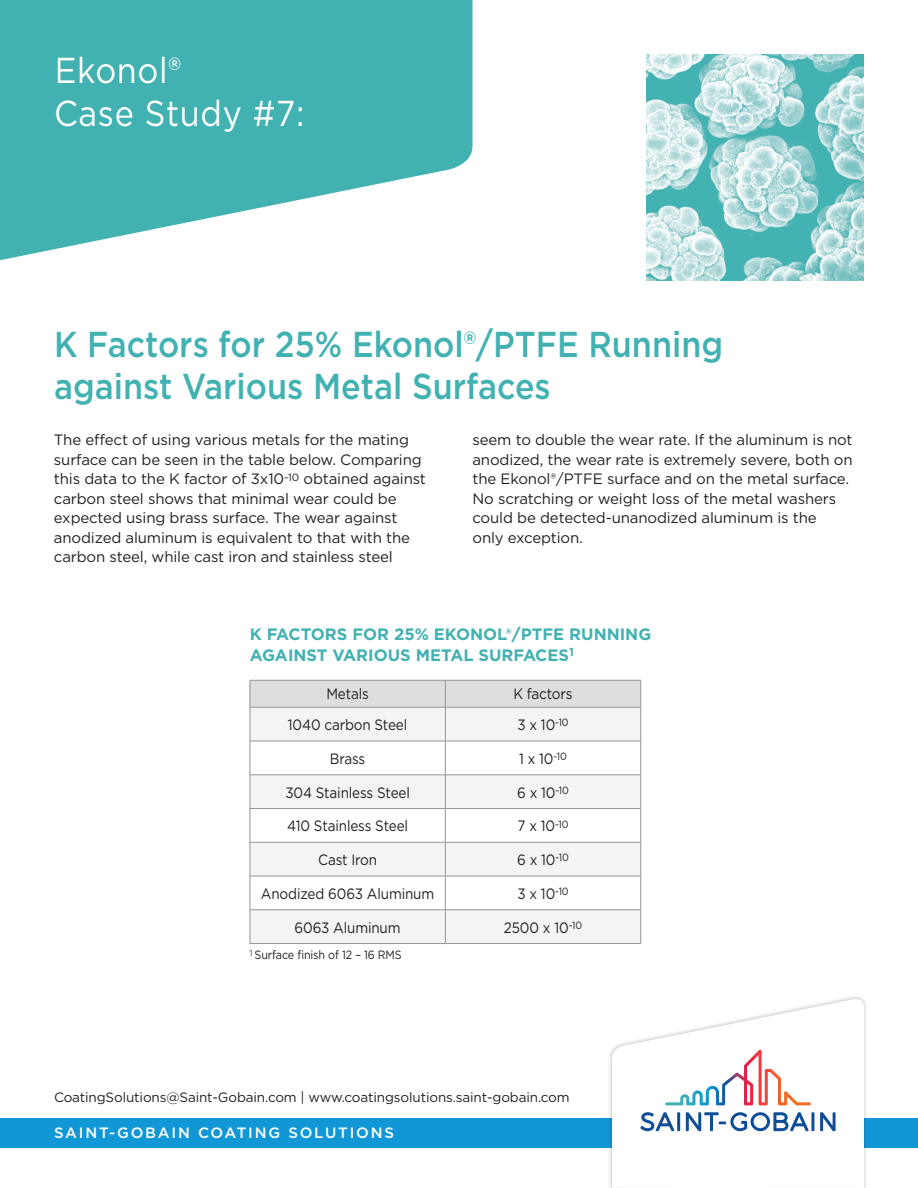
<style>
.page{position:relative;width:918px;height:1188px;background:#fff}
.page>*{position:absolute;margin:0;border:0;box-sizing:border-box;transform-origin:0 0}
.t1{font:500 36px/42px "Gotham";color:#42b1b2;scale:.9 1}
.t2{font:36px "Gotham";letter-spacing:.02em;color:#fff;scale:.9 1}
.t3{font:700 16.5px/21px "Gotham";color:#42b1b2}
.t4{font:15px/19.5px "Gotham";letter-spacing:-.01em;color:#231f20}
.t5{font:15px "Gotham";letter-spacing:-.01em;color:#231f20;scale:.9 1}
.t6{font:500 15px "Gotham";letter-spacing:.12em;color:#fff}
.t7{font:13.5px "Gotham";letter-spacing:-.01em;color:#231f20}
.t8{font:12px "Gotham";letter-spacing:-.01em;color:#231f20;scale:.9 1}
</style>
<div class="page">
<svg style="left:0;top:0;width:472px;height:261px;fill:#42b1b2"></svg>
<img style="left:646px;top:54px;width:218px;height:227px">
<div style="left:0;top:1118px;width:918px;height:30px;background:#1197d6"></div>
<div style="left:608px;top:995px;width:260px;height:193px;background:#231f20;opacity:.3"></div>
<svg style="left:612px;top:999px;width:252px;height:189px"></svg>
<svg style="left:640px;top:1112px;width:34px;height:19px"></svg>
<hr style="left:677px;top:1112px;width:3px;height:19px;background:#0f4d96">
<svg style="left:686px;top:1112px;width:123px;height:19px"></svg>
<hr style="left:811px;top:1112px;width:3px;height:19px;background:#0f4d96">
<svg style="left:820px;top:1112px;width:16px;height:19px"></svg>
<svg style="left:665px;top:1050px;width:146px;height:55px"></svg>
<div style="left:251px;top:708px;width:390px;height:235px;background:#f3f4f4"></div>
<svg style="left:251px;top:742px;width:390px;height:168px"></svg>
<hr style="left:250px;top:707px;width:195px;height:1px;background:#939598">
<hr style="left:250px;top:707px;width:1px;height:34px;background:#939598">
<hr style="left:445px;top:707px;width:196px;height:1px;background:#939598">
<hr style="left:445px;top:707px;width:1px;height:34px;background:#939598">
<hr style="left:250px;top:741px;width:195px;height:1px;background:#939598">
<hr style="left:250px;top:741px;width:1px;height:34px;background:#939598">
<hr style="left:445px;top:741px;width:196px;height:1px;background:#939598">
<hr style="left:445px;top:741px;width:1px;height:34px;background:#939598">
<hr style="left:250px;top:775px;width:195px;height:1px;background:#939598">
<hr style="left:250px;top:775px;width:1px;height:33px;background:#939598">
<hr style="left:445px;top:775px;width:196px;height:1px;background:#939598">
<hr style="left:445px;top:775px;width:1px;height:33px;background:#939598">
<hr style="left:250px;top:808px;width:195px;height:1px;background:#939598">
<hr style="left:250px;top:809px;width:1px;height:33px;background:#939598">
<hr style="left:445px;top:808px;width:196px;height:1px;background:#939598">
<hr style="left:445px;top:809px;width:1px;height:33px;background:#939598">
<hr style="left:250px;top:842px;width:195px;height:1px;background:#939598">
<hr style="left:250px;top:842px;width:1px;height:34px;background:#939598">
<hr style="left:445px;top:842px;width:196px;height:1px;background:#939598">
<hr style="left:445px;top:842px;width:1px;height:34px;background:#939598">
<hr style="left:250px;top:876px;width:195px;height:1px;background:#939598">
<hr style="left:250px;top:876px;width:1px;height:34px;background:#939598">
<hr style="left:445px;top:876px;width:196px;height:1px;background:#939598">
<hr style="left:445px;top:876px;width:1px;height:34px;background:#939598">
<hr style="left:250px;top:910px;width:195px;height:1px;background:#939598">
<hr style="left:250px;top:910px;width:1px;height:33px;background:#939598">
<hr style="left:445px;top:910px;width:196px;height:1px;background:#939598">
<hr style="left:445px;top:910px;width:1px;height:33px;background:#939598">
<hr style="left:250px;top:943px;width:195px;height:1px;background:#939598">
<hr style="left:445px;top:943px;width:196px;height:1px;background:#939598">
<svg style="left:250px;top:680px;width:392px;height:27px;background:#d9dadc"></svg>
<hr style="left:641px;top:707px;width:1px;height:34px;background:#939598">
<hr style="left:641px;top:741px;width:1px;height:34px;background:#939598">
<hr style="left:641px;top:775px;width:1px;height:34px;background:#939598">
<hr style="left:641px;top:809px;width:1px;height:33px;background:#939598">
<hr style="left:641px;top:842px;width:1px;height:34px;background:#939598">
<hr style="left:641px;top:876px;width:1px;height:34px;background:#939598">
<hr style="left:641px;top:910px;width:1px;height:33px;background:#939598">
<h1 class="t2" style="left:55px;top:47px;width:142px">Ekonol®</h1>
<h1 class="t2" style="left:54px;top:90px;width:280px">Case Study #7:</h1>
<h1 class="t1" style="left:54px;top:323px;width:745px">K Factors for 25% Ekonol®/PTFE Running against Various Metal Surfaces</h1>
<p class="t4" style="left:54px;top:430px;width:374px">The effect of using various metals for the mating surface can be seen in the table below. Comparing this data to the K factor of 3x10<sup>-10</sup> obtained against carbon steel shows that minimal wear could be expected using brass surface. The wear against anodized aluminum is equivalent to that with the carbon steel, while cast iron and stainless steel</p>
<p class="t4" style="left:472px;top:430px;width:382px">seem to double the wear rate. If the aluminum is not anodized, the wear rate is extremely severe, both on the Ekonol®/PTFE surface and on the metal surface.<br>No scratching or weight loss of the metal washers could be detected-unanodized aluminum is the<br>only exception.</p>
<p class="t3" style="left:250px;top:623px;width:403px">K FACTORS FOR 25% EKONOL®/PTFE RUNNING<br>AGAINST VARIOUS METAL SURFACES<sup>1</sup></p>
<p class="t5" style="left:326px;top:684px;width:49px">Metals</p>
<p class="t5" style="left:513px;top:684px;width:67px">K factors</p>
<p class="t5" style="left:288px;top:715px;width:134px">1040 carbon Steel</p>
<p class="t5" style="left:517px;top:715px;width:59px">3 x 10<sup>-10</sup></p>
<p class="t5" style="left:330px;top:749px;width:41px">Brass</p>
<p class="t5" style="left:519px;top:749px;width:55px">1 x 10<sup>-10</sup></p>
<p class="t5" style="left:285px;top:783px;width:140px">304 Stainless Steel</p>
<p class="t5" style="left:517px;top:783px;width:59px">6 x 10<sup>-10</sup></p>
<p class="t5" style="left:287px;top:817px;width:136px">410 Stainless Steel</p>
<p class="t5" style="left:518px;top:817px;width:58px">7 x 10<sup>-10</sup></p>
<p class="t5" style="left:318px;top:850px;width:67px">Cast Iron</p>
<p class="t5" style="left:517px;top:850px;width:59px">6 x 10<sup>-10</sup></p>
<p class="t5" style="left:261px;top:884px;width:194px">Anodized 6063 Aluminum</p>
<p class="t5" style="left:517px;top:884px;width:59px">3 x 10<sup>-10</sup></p>
<p class="t5" style="left:295px;top:918px;width:119px">6063 Aluminum</p>
<p class="t5" style="left:504px;top:918px;width:88px">2500 x 10<sup>-10</sup></p>
<p class="t8" style="left:250px;top:948px;width:170px"><sup>1</sup> Surface finish of 12 – 16 RMS</p>
<p class="t7" style="left:54px;top:1089px;width:517px">CoatingSolutions@Saint-Gobain.com | www.coatingsolutions.saint-gobain.com</p>
<p class="t6" style="left:54px;top:1123px;width:342px">SAINT-GOBAIN COATING SOLUTIONS</p>
</div>
